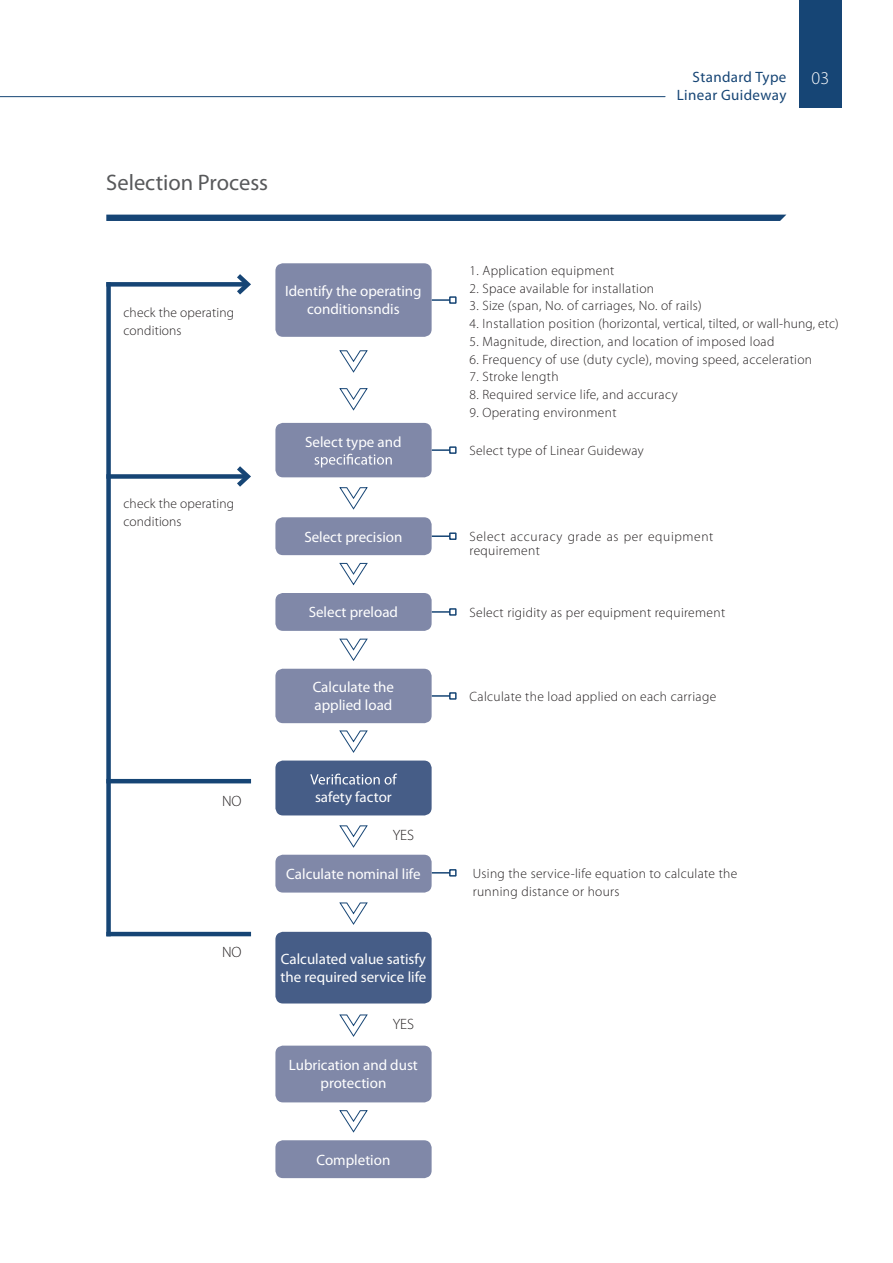
<style>
.page{position:relative;width:893px;height:1263px;background:#fff}
.page>*{position:absolute;margin:0;border:0;box-sizing:border-box;transform-origin:0 0}
.t1{font:22.5px "Myriad Pro";color:#58595b}
.t2{font:300 18px "Myriad Pro";color:#fff}
.t3{font:15px/18px "Myriad Pro";color:#fff;text-align:center}
.t4{font:15px/18px "Myriad Pro";letter-spacing:.025em;color:#164575;text-align:right}
.t5{font:300 15px "Myriad Pro";color:#231f20}
.t6{font:300 13.5px/17.7px "Myriad Pro";letter-spacing:.025em;color:#231f20}
.t7{font:300 13.5px/13.5px "Myriad Pro";letter-spacing:.045em;color:#231f20}
</style>
<div class="page">
<svg style="left:339px;top:1110px;width:29px;height:23px"></svg>
<svg style="left:339px;top:1014px;width:29px;height:23px"></svg>
<svg style="left:432px;top:296px;width:25px;height:8px"></svg>
<svg style="left:432px;top:446px;width:25px;height:8px"></svg>
<svg style="left:432px;top:532px;width:25px;height:8px"></svg>
<svg style="left:432px;top:608px;width:25px;height:8px"></svg>
<svg style="left:432px;top:692px;width:25px;height:8px"></svg>
<svg style="left:432px;top:869px;width:25px;height:8px"></svg>
<div style="left:275px;top:263px;width:157px;height:74px;background:#8088a8;border-radius:8px"></div>
<div style="left:275px;top:423px;width:157px;height:54px;background:#8088a8;border-radius:8px"></div>
<svg style="left:314px;top:454px;width:78px;height:13px"></svg>
<div style="left:275px;top:517px;width:157px;height:38px;background:#8088a8;border-radius:8px"></div>
<div style="left:275px;top:593px;width:157px;height:38px;background:#8088a8;border-radius:8px"></div>
<div style="left:275px;top:669px;width:157px;height:54px;background:#8088a8;border-radius:8px"></div>
<div style="left:275px;top:761px;width:157px;height:54px;background:#465d87;border-radius:8px"></div>
<svg style="left:310px;top:774px;width:87px;height:11px"></svg>
<div style="left:275px;top:855px;width:157px;height:38px;background:#8088a8;border-radius:8px"></div>
<div style="left:275px;top:932px;width:157px;height:72px;background:#465d87;border-radius:8px"></div>
<div style="left:275px;top:1046px;width:157px;height:56px;background:#8088a8;border-radius:8px"></div>
<div style="left:275px;top:1140px;width:157px;height:38px;background:#8088a8;border-radius:8px"></div>
<svg style="left:339px;top:902px;width:29px;height:23px"></svg>
<svg style="left:339px;top:825px;width:29px;height:23px"></svg>
<svg style="left:339px;top:730px;width:29px;height:23px"></svg>
<svg style="left:339px;top:638px;width:29px;height:23px"></svg>
<svg style="left:339px;top:563px;width:29px;height:22px"></svg>
<svg style="left:339px;top:487px;width:29px;height:23px"></svg>
<svg style="left:339px;top:388px;width:29px;height:23px"></svg>
<svg style="left:339px;top:350px;width:29px;height:23px"></svg>
<div style="left:106px;top:282px;width:142px;height:5px;background:#164575"></div>
<svg style="left:232px;top:274px;width:19px;height:21px"></svg>
<div style="left:106px;top:474px;width:142px;height:5px;background:#164575"></div>
<svg style="left:232px;top:466px;width:19px;height:21px"></svg>
<hr style="left:106px;top:779px;width:145px;height:4px;background:#164575">
<hr style="left:106px;top:932px;width:145px;height:4px;background:#164575">
<div style="left:106px;top:282px;width:5px;height:654px;background:#164575"></div>
<div style="left:106px;top:215px;width:680px;height:6px;background:#164575"></div>
<div style="left:799px;top:1px;width:43px;height:107px;background:#164575"></div>
<hr style="left:0;top:96px;width:665px;height:1px;background:#164575">
<h1 class="t1" style="left:106px;top:174px;width:163px">Selection Process</h1>
<p class="t6" style="left:123px;top:305px;width:112px">check the operating conditions</p>
<p class="t3" style="left:285px;top:283px;width:138px">Identify the operating conditionsndis</p>
<p class="t6" style="left:123px;top:496px;width:112px">check the operating conditions</p>
<p class="t5" style="left:222px;top:795px;width:21px">NO</p>
<p class="t5" style="left:222px;top:947px;width:21px">NO</p>
<p class="t3" style="left:305px;top:433px;width:98px">Select type and</p>
<p class="t3" style="left:304px;top:529px;width:100px">Select precision</p>
<p class="t3" style="left:309px;top:604px;width:91px">Select preload</p>
<p class="t3" style="left:313px;top:679px;width:83px;text-align:left">Calculate the applied load</p>
<p class="t3" style="left:315px;top:789px;width:78px">safety factor</p>
<p class="t5" style="left:393px;top:829px;width:23px">YES</p>
<p class="t3" style="left:286px;top:866px;width:136px">Calculate nominal life</p>
<p class="t3" style="left:280px;top:951px;width:147px;text-align:left">Calculated value satisfy the required service life</p>
<p class="t5" style="left:393px;top:1018px;width:23px">YES</p>
<p class="t3" style="left:289px;top:1057px;width:131px">Lubrication and dust protection</p>
<p class="t3" style="left:316px;top:1152px;width:75px">Completion</p>
<p class="t4" style="left:677px;top:69px;width:111px">Standard Type<br>Linear Guideway</p>
<h2 class="t2" style="left:811px;top:71px;width:19px">03</h2>
<p class="t6" style="left:469px;top:262px;width:146px">1. Application equipment</p>
<p class="t6" style="left:469px;top:280px;width:186px">2. Space available for installation</p>
<p class="t6" style="left:469px;top:298px;width:234px">3. Size (span, No. of carriages, No. of rails)</p>
<p class="t6" style="left:469px;top:316px;width:371px">4. Installation position (horizontal, vertical, tilted, or wall-hung, etc)</p>
<p class="t6" style="left:469px;top:333px;width:306px">5. Magnitude, direction, and location of imposed load</p>
<p class="t6" style="left:469px;top:351px;width:344px">6. Frequency of use (duty cycle), moving speed, acceleration</p>
<p class="t6" style="left:469px;top:369px;width:91px">7. Stroke length</p>
<p class="t6" style="left:469px;top:387px;width:210px">8. Required service life, and accuracy</p>
<p class="t6" style="left:469px;top:404px;width:149px">9. Operating environment</p>
<p class="t6" style="left:469px;top:442px;width:176px">Select type of Linear Guideway</p>
<p class="t7" style="left:469px;top:531px;width:245px">Select accuracy grade as per equipment requirement</p>
<p class="t6" style="left:469px;top:604px;width:257px">Select rigidity as per equipment requirement</p>
<p class="t6" style="left:469px;top:688px;width:248px">Calculate the load applied on each carriage</p>
<p class="t6" style="left:473px;top:866px;width:266px">Using the service-life equation to calculate the running distance or hours</p>
</div>
